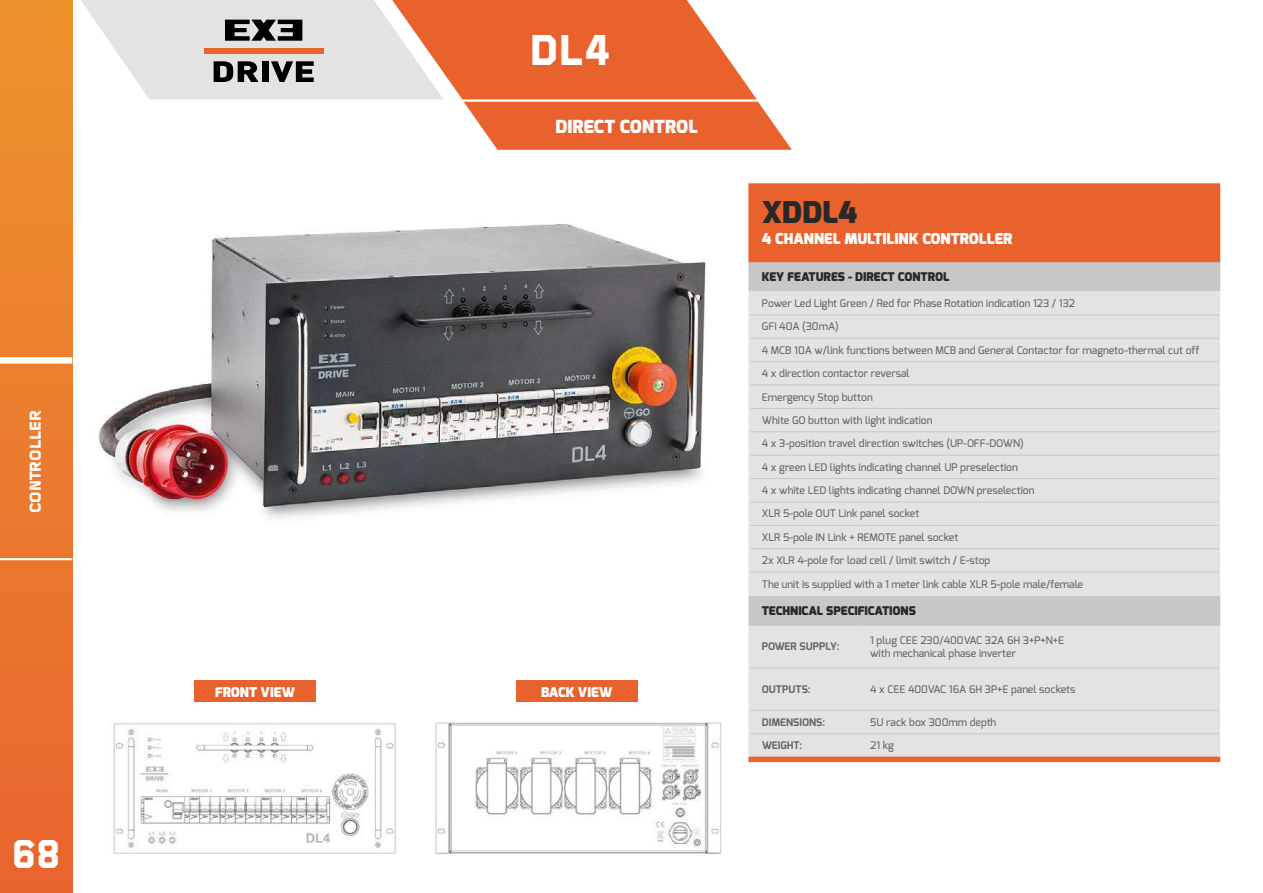
<style>
.page{position:relative;width:1263px;height:893px;background:#fff}
.page>*{position:absolute;margin:0;border:0;box-sizing:border-box;transform-origin:0 0}
.t1{font:800 45px "Foundry Gridnik W03";color:#fff}
.t2{font:800 42px "Foundry Gridnik W03";color:#fff}
.t3{font:900 30px "Exo";color:#282828}
.t4{font:900 18px "Exo";letter-spacing:.005em;color:#fff}
.t5{font:800 16.5px "Foundry Gridnik W03";color:#fff}
.t6{font:900 15px "Exo";color:#fff}
.t7{font:900 13.5px "Exo";color:#fff}
.t8{font:900 12px "Exo";color:#292929}
.t9{font:500 10.5px/12.6px "Exo";color:#656567}
.t10{font:700 10.5px "Exo";color:#656567}
</style>
<div class="page">
<div style="left:0;top:0;width:72px;height:893px;background:linear-gradient(to bottom,#ed932d,#e9642f)"></div>
<div style="left:0;top:357px;width:72px;height:7px;background:#fff"></div>
<hr style="left:0;top:558px;width:72px;height:2px;background:#fff">
<img style="left:98px;top:224px;width:610px;height:295px">
<svg style="left:392px;top:0;width:400px;height:150px;fill:#e9622e"></svg>
<svg style="left:81px;top:0;width:363px;height:99px;background:#d8cec9"></svg>
<img style="left:113px;top:723px;width:283px;height:131px">
<img style="left:435px;top:722px;width:287px;height:132px">
<div style="left:195px;top:680px;width:121px;height:22px;background:#e9622e"></div>
<div style="left:516px;top:680px;width:121px;height:22px;background:#e9622e"></div>
<div style="left:749px;top:184px;width:470px;height:78px;background:#e9622e"></div>
<div style="left:750px;top:262px;width:469px;height:29px;background:#c8c7c9"></div>
<svg style="left:750px;top:291px;width:469px;height:466px;background:#e0e0df"></svg>
<div style="left:749px;top:757px;width:470px;height:5px;background:#e9622e"></div>
<hr style="left:748px;top:761px;width:109px;height:1px;background:#e9622e">
<hr style="left:857px;top:761px;width:363px;height:1px;background:#e9622e">
<hr style="left:748px;top:291px;width:2px;height:24px;background:#e3e3e2">
<hr style="left:748px;top:315px;width:2px;height:23px;background:#e3e3e2">
<hr style="left:748px;top:338px;width:2px;height:24px;background:#e3e3e2">
<hr style="left:748px;top:362px;width:2px;height:23px;background:#e3e3e2">
<hr style="left:748px;top:385px;width:2px;height:23px;background:#e3e3e2">
<hr style="left:748px;top:408px;width:2px;height:24px;background:#e3e3e2">
<hr style="left:748px;top:432px;width:2px;height:23px;background:#e3e3e2">
<hr style="left:748px;top:455px;width:2px;height:24px;background:#e3e3e2">
<hr style="left:748px;top:479px;width:2px;height:23px;background:#e3e3e2">
<hr style="left:748px;top:502px;width:2px;height:23px;background:#e3e3e2">
<hr style="left:748px;top:525px;width:2px;height:24px;background:#e3e3e2">
<hr style="left:748px;top:549px;width:2px;height:23px;background:#e3e3e2">
<hr style="left:748px;top:572px;width:2px;height:23px;background:#e3e3e2">
<hr style="left:748px;top:625px;width:2px;height:43px;background:#e3e3e2">
<hr style="left:1219px;top:625px;width:1px;height:43px;background:#e3e3e2">
<hr style="left:748px;top:668px;width:2px;height:42px;background:#e3e3e2">
<hr style="left:1219px;top:668px;width:1px;height:42px;background:#e3e3e2">
<hr style="left:748px;top:710px;width:2px;height:24px;background:#e3e3e2">
<hr style="left:748px;top:734px;width:2px;height:23px;background:#e3e3e2">
<svg style="left:1219px;top:710px;width:1px;height:51px"></svg>
<hr style="left:748px;top:262px;width:2px;height:29px;background:#c8c7c9">
<svg style="left:1219px;top:262px;width:1px;height:333px"></svg>
<hr style="left:748px;top:595px;width:2px;height:30px;background:#c8c7c9">
<hr style="left:1219px;top:595px;width:1px;height:30px;background:#c8c7c9">
<hr style="left:750px;top:315px;width:107px;height:1px;background:#c8c7c9">
<hr style="left:857px;top:315px;width:362px;height:1px;background:#c8c7c9">
<hr style="left:748px;top:625px;width:109px;height:1px;background:#c8c7c9">
<hr style="left:857px;top:625px;width:363px;height:1px;background:#c8c7c9">
<hr style="left:750px;top:668px;width:107px;height:1px;background:#c8c7c9">
<hr style="left:857px;top:668px;width:362px;height:1px;background:#c8c7c9">
<hr style="left:750px;top:710px;width:107px;height:1px;background:#c8c7c9">
<hr style="left:857px;top:710px;width:362px;height:1px;background:#c8c7c9">
<hr style="left:750px;top:733px;width:107px;height:1px;background:#c8c7c9">
<hr style="left:857px;top:733px;width:362px;height:1px;background:#c8c7c9">
<hr style="left:748px;top:184px;width:2px;height:78px;background:#e9622e">
<hr style="left:1219px;top:184px;width:1px;height:78px;background:#e9622e">
<hr style="left:750px;top:338px;width:107px;height:1px;background:#c8c7c9">
<hr style="left:857px;top:338px;width:362px;height:1px;background:#c8c7c9">
<hr style="left:750px;top:361px;width:107px;height:1px;background:#c8c7c9">
<hr style="left:857px;top:361px;width:362px;height:1px;background:#c8c7c9">
<hr style="left:750px;top:385px;width:107px;height:1px;background:#c8c7c9">
<hr style="left:857px;top:385px;width:362px;height:1px;background:#c8c7c9">
<hr style="left:750px;top:408px;width:107px;height:1px;background:#c8c7c9">
<hr style="left:857px;top:408px;width:362px;height:1px;background:#c8c7c9">
<hr style="left:750px;top:432px;width:107px;height:1px;background:#c8c7c9">
<hr style="left:857px;top:432px;width:362px;height:1px;background:#c8c7c9">
<hr style="left:750px;top:455px;width:107px;height:1px;background:#c8c7c9">
<hr style="left:857px;top:455px;width:362px;height:1px;background:#c8c7c9">
<hr style="left:750px;top:478px;width:107px;height:1px;background:#c8c7c9">
<hr style="left:857px;top:478px;width:362px;height:1px;background:#c8c7c9">
<hr style="left:750px;top:502px;width:107px;height:1px;background:#c8c7c9">
<hr style="left:857px;top:502px;width:362px;height:1px;background:#c8c7c9">
<hr style="left:750px;top:525px;width:107px;height:1px;background:#c8c7c9">
<hr style="left:857px;top:525px;width:362px;height:1px;background:#c8c7c9">
<hr style="left:750px;top:548px;width:107px;height:1px;background:#c8c7c9">
<hr style="left:857px;top:548px;width:362px;height:1px;background:#c8c7c9">
<hr style="left:750px;top:572px;width:107px;height:1px;background:#c8c7c9">
<hr style="left:857px;top:572px;width:362px;height:1px;background:#c8c7c9">
<h3 class="t5" style="left:26px;top:513px;width:105px;rotate:-90deg">CONTROLLER</h3>
<h2 class="t2" style="left:12px;top:829px;width:50px">68</h2>
<h1 class="t1" style="left:529px;top:22px;width:83px">DL4</h1>
<h3 class="t4" style="left:555px;top:115px;width:144px">DIRECT CONTROL</h3>
<p class="t7" style="left:215px;top:683px;width:81px">FRONT VIEW</p>
<p class="t7" style="left:541px;top:683px;width:73px">BACK VIEW</p>
<h3 class="t3" style="left:762px;top:193px;width:97px">XDDL4</h3>
<h3 class="t6" style="left:762px;top:229px;width:252px">4 CHANNEL MULTILINK CONTROLLER</h3>
<p class="t8" style="left:762px;top:269px;width:189px">KEY FEATURES - DIRECT CONTROL</p>
<p class="t9" style="left:762px;top:297px;width:315px">Power Led Light Green / Red for Phase Rotation indication 123 / 132</p>
<p class="t9" style="left:762px;top:320px;width:78px">GFI 40A (30mA)</p>
<p class="t9" style="left:762px;top:344px;width:439px">4 MCB 10A w/link functions between MCB and General Contactor for magneto-thermal cut off</p>
<p class="t9" style="left:762px;top:367px;width:149px">4 x direction contactor reversal</p>
<p class="t9" style="left:762px;top:390px;width:112px">Emergency Stop button</p>
<p class="t9" style="left:762px;top:414px;width:172px">White GO button with light indication</p>
<p class="t9" style="left:762px;top:437px;width:263px">4 x 3-position travel direction switches (UP-OFF-DOWN)</p>
<p class="t9" style="left:762px;top:461px;width:257px">4 x green LED lights indicating channel UP preselection</p>
<p class="t9" style="left:762px;top:484px;width:274px">4 x white LED lights indicating channel DOWN preselection</p>
<p class="t9" style="left:762px;top:507px;width:159px">XLR 5-pole OUT Link panel socket</p>
<p class="t9" style="left:762px;top:531px;width:198px">XLR 5-pole IN Link + REMOTE panel socket</p>
<p class="t9" style="left:762px;top:554px;width:230px">2x XLR 4-pole for load cell / limit switch / E-stop</p>
<p class="t9" style="left:762px;top:577px;width:322px">The unit is supplied with a 1 meter link cable XLR 5-pole male/female</p>
<p class="t8" style="left:762px;top:603px;width:155px">TECHNICAL SPECIFICATIONS</p>
<p class="t10" style="left:762px;top:640px;width:79px">POWER SUPPLY:</p>
<p class="t9" style="left:870px;top:634px;width:196px">1 plug CEE 230/400VAC 32A 6H 3+P+N+E with mechanical phase inverter</p>
<p class="t10" style="left:762px;top:682px;width:50px">OUTPUTS:</p>
<p class="t9" style="left:870px;top:683px;width:207px">4 x CEE 400VAC 16A 6H 3P+E panel sockets</p>
<p class="t10" style="left:762px;top:715px;width:65px">DIMENSIONS:</p>
<p class="t9" style="left:870px;top:716px;width:128px">5U rack box 300mm depth</p>
<p class="t10" style="left:762px;top:739px;width:42px">WEIGHT:</p>
<p class="t9" style="left:870px;top:739px;width:25px">21 kg</p>
</div>
